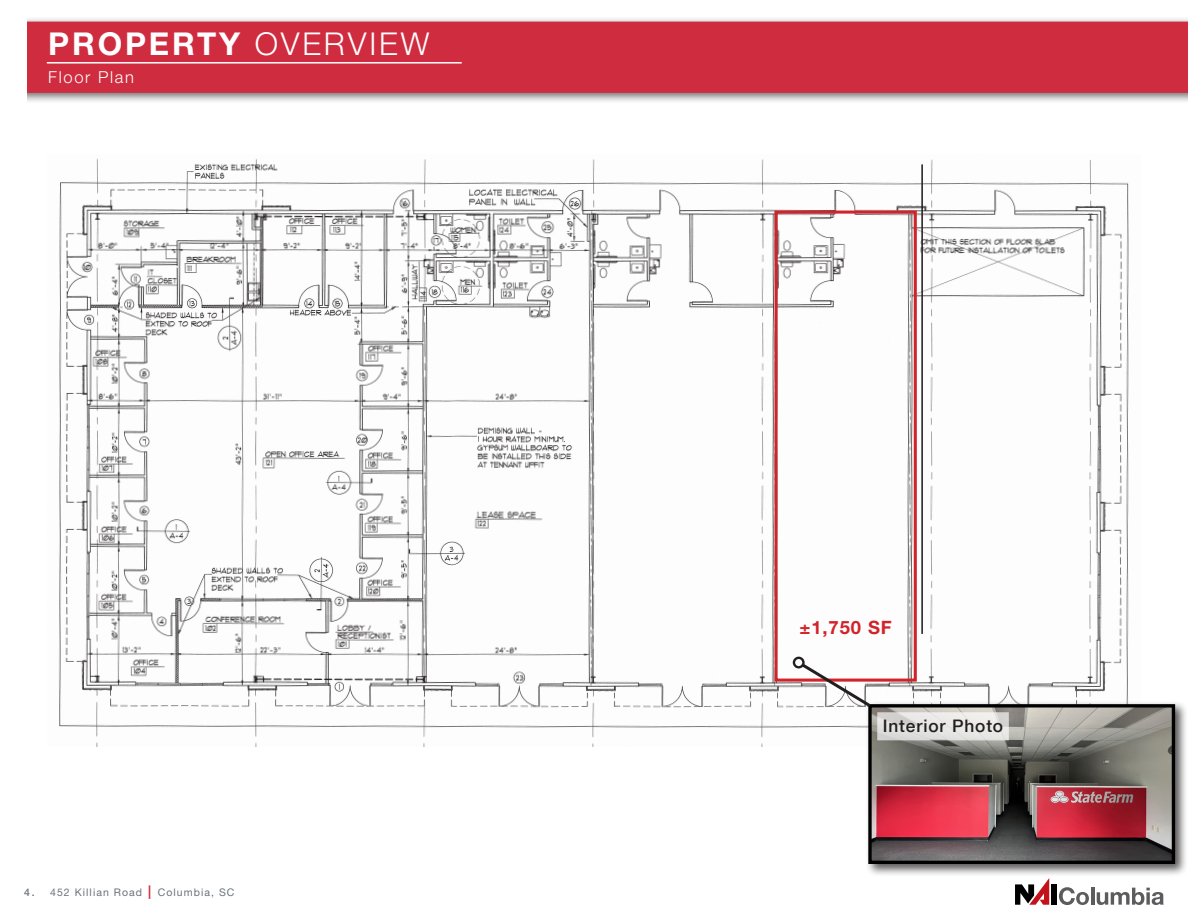
<style>
.page{position:relative;width:1188px;height:918px;background:#fff}
.page>*{position:absolute;margin:0;border:0;box-sizing:border-box;transform-origin:0 0}
.t1{font:700 31.5px "Helvetica Neue LT Std";letter-spacing:.09em;color:#fff}
.t2{font:700 18.45px "Helvetica Neue LT Std";color:#d1232a}
.t3{font:500 17.25px "Helvetica Neue LT Com";letter-spacing:.05em;color:#231f20}
.t4{font:300 16.5px "Helvetica Neue LT Std";letter-spacing:.1em;color:#fff}
.t5{font:10.5px "Helvetica Neue LT Std";letter-spacing:.1em;color:#697379}
.s1{font-weight:300}
.s2{font-weight:500}
.s3{font-weight:700;font-size:13.5px;color:#d02c40}
</style>
<div class="page">
<div style="left:0;top:17px;width:1188px;height:88px;background:#231f20;opacity:.65"></div>
<div style="left:0;top:22px;width:1188px;height:71px;background:#d02c40"></div>
<div style="left:0;top:5px;width:27px;height:103px;background:#fff"></div>
<hr style="left:47px;top:62px;width:415px;height:2px;background:#fff">
<div style="left:1051px;top:884px;width:6px;height:21px;background:#000001"></div>
<svg style="left:1015px;top:878px;width:34px;height:27px"></svg>
<svg style="left:1059px;top:887px;width:30px;height:18px"></svg>
<hr style="left:1091px;top:888px;width:3px;height:17px;background:#5c5c5f">
<svg style="left:1097px;top:888px;width:67px;height:17px"></svg>
<img style="left:58px;top:158px;width:1071px;height:588px">
<hr style="left:921px;top:164px;width:2px;height:470px;background:#231f20">
<div style="left:775px;top:211px;width:142px;height:471px;border:3px solid #d1232a"></div>
<div style="left:865px;top:701px;width:323px;height:176px;background:#231f20;opacity:.75"></div>
<img style="left:872px;top:708px;width:299px;height:152px">
<div style="left:868px;top:704px;width:307px;height:160px;border:3px solid #000"></div>
<svg style="left:877px;top:712px;width:132px;height:28px;background:#e3e2e0"></svg>
<svg style="left:799px;top:661px;width:75px;height:49px"></svg>
<div style="left:793px;top:657px;width:12px;height:11px;border:2px solid #231f20;border-radius:50%"></div>
<p class="t1" style="left:48px;top:24px;width:383px">PROPERTY <span class="s1">OVERVIEW</span></p>
<p class="t4" style="left:48px;top:67px;width:87px">Floor Plan</p>
<p class="t5" style="left:24px;top:886px;width:212px"><span class="s2">4.</span> 452 Killian Road <span class="s3">|</span> Columbia, SC</p>
<p class="t2" style="left:799px;top:616px;width:94px">±1,750 SF</p>
<p class="t3" style="left:883px;top:716px;width:122px">Interior Photo</p>
</div>
